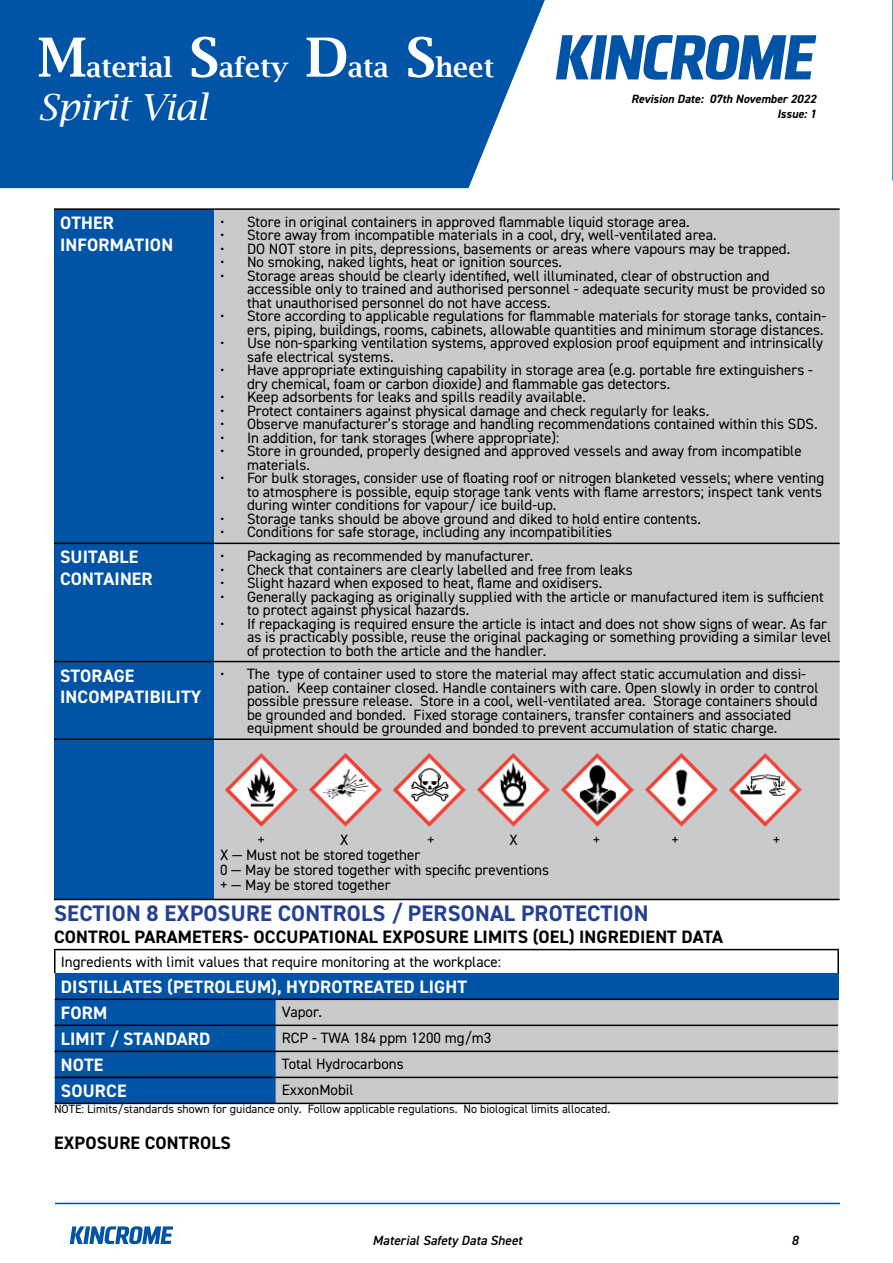
<style>
.page{position:relative;width:893px;height:1263px;background:#fff}
.page>*{position:absolute;margin:0;border:0;box-sizing:border-box;transform-origin:0 0}
.t1{font:italic 36px "Lucida Bright";color:#fff}
.t2{font:600 27px "Lucida Bright";color:#fff}
.t3{font:700 22.5px "DIN2014";letter-spacing:.01em;color:#25408f}
.t4{font:700 18px/21.6px "DIN2014";letter-spacing:.01em;color:#fff}
.t5{font:700 18px "DIN2014";letter-spacing:.01em;color:#000}
.t6{font:15px/13.5px "DIN2014";color:#000}
.t7{font:italic 600 13.35px "DIN2014";color:#000}
.t8{font:12px "DIN2014";color:#000}
.t9{font:italic 700 12px/14.4px "DIN2014";color:#000;text-align:right}
.s1{font-size:54px}
</style>
<div class="page">
<div style="left:0;top:0;width:545px;height:188px;background:#0053a5"></div>
<svg style="left:556px;top:35px;width:260px;height:45px"></svg>
<svg style="left:70px;top:1226px;width:103px;height:18px"></svg>
<hr style="left:55px;top:1203px;width:785px;height:1px;background:#0053a5">
<svg style="left:892px;top:0;width:1px;height:181px"></svg>
<div style="left:54px;top:210px;width:160px;height:689px;background:#0053a5"></div>
<div style="left:214px;top:210px;width:626px;height:689px;background:#c9cacc"></div>
<hr style="left:54px;top:208px;width:160px;height:2px;background:#000">
<hr style="left:54px;top:543px;width:160px;height:1px;background:#000">
<hr style="left:54px;top:661px;width:160px;height:1px;background:#000">
<hr style="left:54px;top:738px;width:160px;height:2px;background:#000">
<hr style="left:54px;top:899px;width:160px;height:1px;background:#000">
<hr style="left:214px;top:208px;width:626px;height:2px;background:#000">
<hr style="left:214px;top:543px;width:626px;height:1px;background:#000">
<hr style="left:214px;top:661px;width:626px;height:1px;background:#000">
<hr style="left:214px;top:738px;width:626px;height:2px;background:#000">
<hr style="left:214px;top:899px;width:626px;height:1px;background:#000">
<img style="left:220px;top:745px;width:612px;height:85px">
<div style="left:55px;top:973px;width:783px;height:26px;background:#0053a5"></div>
<div style="left:55px;top:1000px;width:221px;height:103px;background:#0053a5"></div>
<div style="left:276px;top:1000px;width:562px;height:103px;background:#c9cacc"></div>
<hr style="left:54px;top:949px;width:222px;height:1px;background:#000">
<hr style="left:54px;top:950px;width:2px;height:23px;background:#000">
<hr style="left:276px;top:949px;width:563px;height:1px;background:#000">
<hr style="left:837px;top:950px;width:2px;height:23px;background:#000">
<hr style="left:55px;top:998px;width:221px;height:2px;background:#000">
<hr style="left:55px;top:1024px;width:221px;height:2px;background:#000">
<hr style="left:55px;top:1050px;width:221px;height:2px;background:#000">
<hr style="left:55px;top:1076px;width:221px;height:2px;background:#000">
<hr style="left:55px;top:1103px;width:221px;height:1px;background:#000">
<hr style="left:276px;top:998px;width:562px;height:2px;background:#000">
<hr style="left:276px;top:1024px;width:562px;height:2px;background:#000">
<hr style="left:276px;top:1050px;width:562px;height:2px;background:#000">
<hr style="left:276px;top:1076px;width:562px;height:2px;background:#000">
<hr style="left:276px;top:1103px;width:562px;height:1px;background:#000">
<h2 class="t2" style="left:38px;top:52px;width:458px"><span class="s1">M</span>aterial <span class="s1">S</span>afety <span class="s1">D</span>ata <span class="s1">S</span>heet</h2>
<h1 class="t1" style="left:38px;top:86px;width:171px">Spirit Vial</h1>
<p class="t9" style="left:631px;top:92px;width:187px">Revision Date: 07th November 2022<br>Issue: 1</p>
<p class="t4" style="left:60px;top:212px;width:115px">OTHER<br>INFORMATION</p>
<p class="t6" style="left:220px;top:215px;width:471px">• Store in original containers in approved flammable liquid storage area.</p>
<p class="t6" style="left:220px;top:228px;width:498px">• Store away from incompatible materials in a cool, dry, well-ventilated area.</p>
<p class="t6" style="left:220px;top:242px;width:572px">• DO NOT store in pits, depressions, basements or areas where vapours may be trapped.</p>
<p class="t6" style="left:220px;top:255px;width:344px">• No smoking, naked lights, heat or ignition sources.</p>
<p class="t6" style="left:247px;top:269px;width:580px;text-indent:-27px">• Storage areas should be clearly identified, well illuminated, clear of obstruction and accessible only to trained and authorised personnel - adequate security must be provided so that unauthorised personnel do not have access.</p>
<p class="t6" style="left:220px;top:309px;width:608px;text-align:right">• Store according to applicable regulations for flammable materials for storage tanks, contain&shy;ers, piping, buildings, rooms, cabinets, allowable quantities and minimum storage distances.</p>
<p class="t6" style="left:247px;top:336px;width:578px;text-indent:-27px">• Use non-sparking ventilation systems, approved explosion proof equipment and intrinsically safe electrical systems.</p>
<p class="t6" style="left:247px;top:363px;width:567px;text-indent:-27px">• Have appropriate extinguishing capability in storage area (e.g. portable fire extinguishers - dry chemical, foam or carbon dioxide) and flammable gas detectors.</p>
<p class="t6" style="left:220px;top:390px;width:367px">• Keep adsorbents for leaks and spills readily available.</p>
<p class="t6" style="left:220px;top:404px;width:491px">• Protect containers against physical damage and check regularly for leaks.</p>
<p class="t6" style="left:220px;top:417px;width:599px">• Observe manufacturer’s storage and handling recommendations contained within this SDS.</p>
<p class="t6" style="left:220px;top:431px;width:341px">• In addition, for tank storages (where appropriate):</p>
<p class="t6" style="left:247px;top:444px;width:556px;text-indent:-27px">• Store in grounded, properly designed and approved vessels and away from incompatible materials.</p>
<p class="t6" style="left:247px;top:471px;width:579px;text-indent:-27px">• For bulk storages, consider use of floating roof or nitrogen blanketed vessels; where venting to atmosphere is possible, equip storage tank vents with flame arrestors; inspect tank vents during winter conditions for vapour/ ice build-up.</p>
<p class="t6" style="left:220px;top:512px;width:482px">• Storage tanks should be above ground and diked to hold entire contents.</p>
<p class="t6" style="left:220px;top:525px;width:394px">• Conditions for safe storage, including any incompatibilities</p>
<p class="t4" style="left:60px;top:546px;width:94px">SUITABLE<br>CONTAINER</p>
<p class="t6" style="left:220px;top:549px;width:315px">• Packaging as recommended by manufacturer.</p>
<p class="t6" style="left:220px;top:562px;width:414px">• Check that containers are clearly labelled and free from leaks</p>
<p class="t6" style="left:220px;top:576px;width:384px">• Slight hazard when exposed to heat, flame and oxidisers.</p>
<p class="t6" style="left:247px;top:589px;width:578px;text-indent:-27px">• Generally packaging as originally supplied with the article or manufactured item is sufficient to protect against physical hazards.</p>
<p class="t6" style="left:247px;top:616px;width:586px;text-indent:-27px">• If repackaging is required ensure the article is intact and does not show signs of wear. As far as is practicably possible, reuse the original packaging or something providing a similar level of protection to both the article and the handler.</p>
<p class="t4" style="left:60px;top:664px;width:143px">STORAGE<br>INCOMPATIBILITY</p>
<p class="t6" style="left:247px;top:667px;width:573px;text-indent:-27px">• The type of container used to store the material may affect static accumulation and dissi&shy;pation. Keep container closed. Handle containers with care. Open slowly in order to control possible pressure release. Store in a cool, well-ventilated area. Storage containers should be grounded and bonded. Fixed storage containers, transfer containers and associated equipment should be grounded and bonded to prevent accumulation of static charge.</p>
<p class="t6" style="left:258px;top:833px;width:9px">+</p>
<p class="t6" style="left:340px;top:833px;width:10px">X</p>
<p class="t6" style="left:427px;top:833px;width:9px">+</p>
<p class="t6" style="left:510px;top:833px;width:10px">X</p>
<p class="t6" style="left:593px;top:833px;width:9px">+</p>
<p class="t6" style="left:672px;top:833px;width:9px">+</p>
<p class="t6" style="left:773px;top:833px;width:9px">+</p>
<p class="t6" style="left:220px;top:847px;width:331px;line-height:15px">X — Must not be stored together<br>0 — May be stored together with specific preventions + — May be stored together</p>
<h3 class="t3" style="left:54px;top:898px;width:596px">SECTION 8 EXPOSURE CONTROLS / PERSONAL PROTECTION</h3>
<p class="t5" style="left:54px;top:925px;width:671px">CONTROL PARAMETERS- OCCUPATIONAL EXPOSURE LIMITS (OEL) INGREDIENT DATA</p>
<p class="t6" style="left:61px;top:955px;width:442px">Ingredients with limit values that require monitoring at the workplace:</p>
<p class="t4" style="left:61px;top:974px;width:408px;line-height:26.1px">DISTILLATES (PETROLEUM), HYDROTREATED LIGHT<br>FORM</p>
<p class="t6" style="left:282px;top:1005px;width:42px">Vapor.</p>
<p class="t4" style="left:61px;top:1028px;width:151px">LIMIT / STANDARD</p>
<p class="t6" style="left:282px;top:1031px;width:211px">RCP - TWA 184 ppm 1200 mg/m3</p>
<p class="t4" style="left:61px;top:1054px;width:44px">NOTE</p>
<p class="t6" style="left:282px;top:1057px;width:123px">Total Hydrocarbons</p>
<p class="t4" style="left:61px;top:1080px;width:67px">SOURCE</p>
<p class="t6" style="left:282px;top:1083px;width:73px">ExxonMobil</p>
<p class="t8" style="left:54px;top:1101px;width:558px">NOTE: Limits/standards shown for guidance only. Follow applicable regulations. No biological limits allocated.</p>
<p class="t5" style="left:54px;top:1130px;width:178px">EXPOSURE CONTROLS</p>
<p class="t7" style="left:373px;top:1231px;width:151px">Material Safety Data Sheet</p>
<p class="t7" style="left:791px;top:1231px;width:8px">8</p>
</div>
